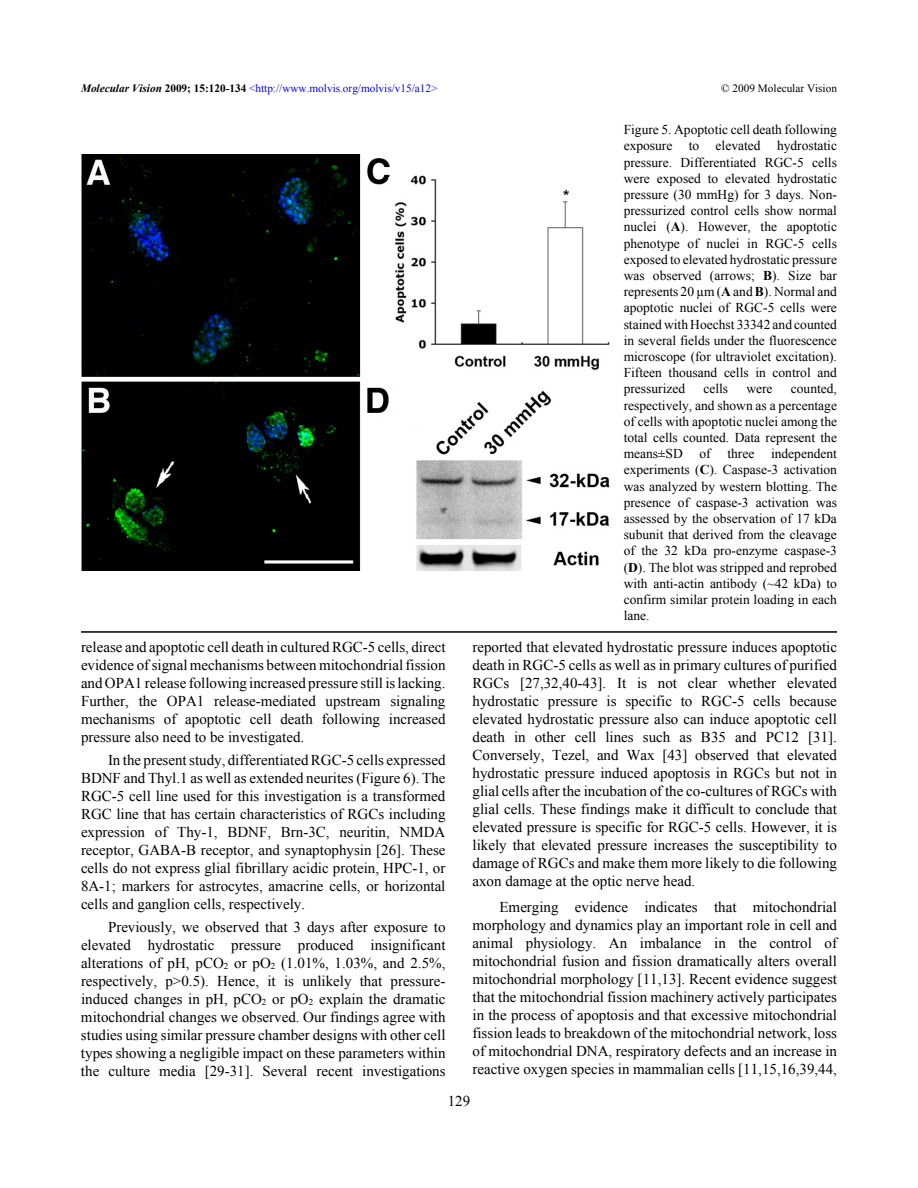
<style>
.page{position:relative;width:918px;height:1188px;background:#fff}
.page>*{position:absolute;margin:0;border:0;box-sizing:border-box;transform-origin:0 0}
.t1{font:15px/18px "Times New Roman";color:#000;text-align:justify}
.t2{font:13.5px/16.2px "Times New Roman";color:#000;text-align:justify}
.t3{font:11.25px "Times New Roman";color:#00f}
.t4{font:11.25px "Times New Roman";color:#000}
.s1{font-weight:700;font-style:italic;color:#000}
.s2{font-weight:700;color:#000}
.s3{font-size:9px}
.s4{font-weight:700}
</style>
<div class="page">
<img style="left:81px;top:154px;width:529px;height:417px">
<hr style="left:81px;top:631px;width:756px;height:2px;background:#000">
<p class="t3" style="left:81px;top:82px;width:358px"><span class="s1">Molecular Vision</span> <span class="s2">2009; 15:120-134</span> &lt;http://www.molvis.org/molvis/v15/a12&gt;</p>
<p class="t4" style="left:721px;top:82px;width:117px">© 2009 Molecular Vision</p>
<p class="t1" style="left:81px;top:638px;width:366px">release and apoptotic cell death in cultured RGC-5 cells, direct evidence of signal mechanisms between mitochondrial fission and OPA1 release following increased pressure still is lacking.<br>Further, the OPA1 release-mediated upstream signaling mechanisms of apoptotic cell death following increased pressure also need to be investigated.</p>
<p class="t1" style="left:81px;top:751px;width:366px;text-indent:27px">In the present study, differentiated RGC-5 cells expressed BDNF and Thyl.1 as well as extended neurites (Figure 6). The RGC-5 cell line used for this investigation is a transformed RGC line that has certain characteristics of RGCs including expression of Thy-1, BDNF, Brn-3C, neuritin, NMDA receptor, GABA-B receptor, and synaptophysin [26]. These cells do not express glial fibrillary acidic protein, HPC-1, or 8A-1; markers for astrocytes, amacrine cells, or horizontal cells and ganglion cells, respectively.</p>
<p class="t1" style="left:81px;top:918px;width:366px;text-indent:27px">Previously, we observed that 3 days after exposure to elevated hydrostatic pressure produced insignificant alterations of pH, pCO<span class="s3">2</span> or pO<span class="s3">2</span> (1.01%, 1.03%, and 2.5%, respectively, p&gt;0.5). Hence, it is unlikely that pressure&shy;induced changes in pH, pCO<span class="s3">2</span> or pO<span class="s3">2</span> explain the dramatic mitochondrial changes we observed. Our findings agree with studies using similar pressure chamber designs with other cell types showing a negligible impact on these parameters within the culture media [29-31]. Several recent investigations</p>
<p class="t2" style="left:624px;top:121px;width:215px">Figure 5. Apoptotic cell death following exposure to elevated hydrostatic pressure. Differentiated RGC-5 cells were exposed to elevated hydrostatic pressure (30 mmHg) for 3 days. Non&shy;pressurized control cells show normal nuclei (<span class="s4">A</span>). However, the apoptotic phenotype of nuclei in RGC-5 cells exposed to elevated hydrostatic pressure was observed (arrows; <span class="s4">B</span>). Size bar represents 20 µm (<span class="s4">A</span> and <span class="s4">B</span>). Normal and apoptotic nuclei of RGC-5 cells were stained with Hoechst 33342 and counted in several fields under the fluorescence microscope (for ultraviolet excitation).<br>Fifteen thousand cells in control and pressurized</p>
<p class="t2" style="left:624px;top:381px;width:215px;text-indent:167px">counted, respectively, and shown as a percentage of cells with apoptotic nuclei among the total cells counted. Data represent the means±SD of three independent experiments (<span class="s4">C</span>). Caspase-3 activation was analyzed by western blotting. The presence of caspase-3 activation was assessed by the observation of 17 kDa subunit that derived from the cleavage of the 32 kDa pro-enzyme caspase-3 (<span class="s4">D</span>). The blot was stripped and reprobed with anti-actin antibody (~42 kDa) to confirm similar protein loading in each lane.</p>
<p class="t2" style="left:703px;top:381px;width:26px">cells</p>
<p class="t2" style="left:746px;top:381px;width:28px">were</p>
<p class="t1" style="left:472px;top:638px;width:366px">reported that elevated hydrostatic pressure induces apoptotic death in RGC-5 cells as well as in primary cultures of purified RGCs [27,32,40-43]. It is not clear whether elevated hydrostatic pressure is specific to RGC-5 cells because elevated hydrostatic pressure also can induce apoptotic cell death in other cell lines such as B35 and PC12 [31].<br>Conversely, Tezel, and Wax [43] observed that elevated hydrostatic pressure induced apoptosis in RGCs but not in glial cells after the incubation of the co-cultures of RGCs with glial cells. These findings make it difficult to conclude that elevated pressure is specific for RGC-5 cells. However, it is likely that elevated pressure increases the susceptibility to damage of RGCs and make them more likely to die following axon damage at the optic nerve head.</p>
<p class="t1" style="left:472px;top:897px;width:366px;text-indent:27px">Emerging evidence indicates that mitochondrial morphology and dynamics play an important role in cell and animal physiology. An imbalance in the control of mitochondrial fusion and fission dramatically alters overall mitochondrial morphology [11,13]. Recent evidence suggest that the mitochondrial fission machinery actively participates in the process of apoptosis and that excessive mitochondrial fission leads to breakdown of the mitochondrial network, loss of mitochondrial DNA, respiratory defects and an increase in reactive oxygen species in mammalian cells [11,15,16,39,44,</p>
<p class="t1" style="left:448px;top:1092px;width:24px">129</p>
</div>
